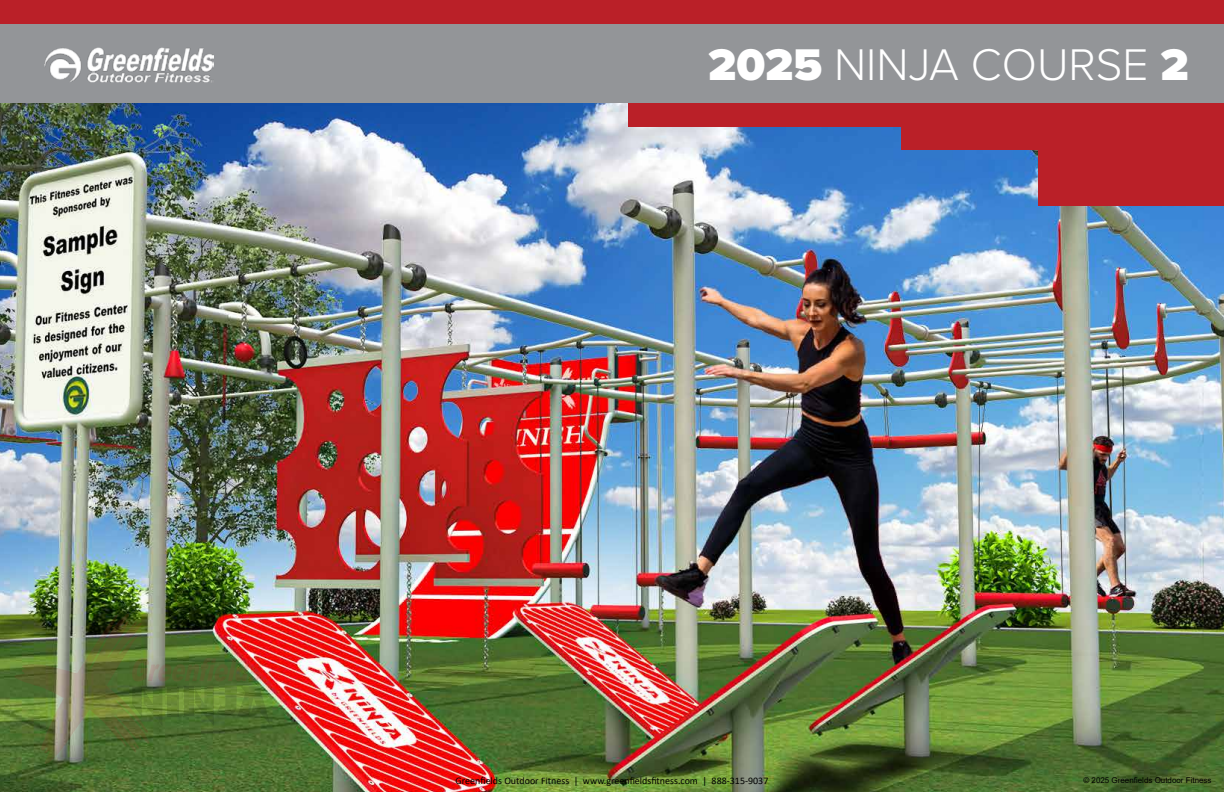
<style>
.page{position:relative;width:1224px;height:792px;background:#fff}
.page>*{position:absolute;margin:0;border:0;box-sizing:border-box;transform-origin:0 0}
.t1{font:300 46px "Proxima Nova";color:#fff}
.t2{font:10px "Calibri";color:#000}
.t3{font:8px "Arial";color:#000}
.s1{font-weight:900}
</style>
<div class="page">
<img style="left:0;top:103px;width:1224px;height:689px">
<div style="left:0;top:24px;width:1224px;height:79px;background:#939598"></div>
<div style="left:628px;top:103px;width:596px;height:24px;background:#ba2028"></div>
<div style="left:901px;top:126px;width:323px;height:23px;background:#ba2028"></div>
<div style="left:1038px;top:148px;width:186px;height:58px;background:#ba2028"></div>
<div style="left:0;top:0;width:1224px;height:24px;background:#ba2028"></div>
<img style="left:14px;top:613px;width:257px;height:151px">
<img style="left:44px;top:48px;width:170px;height:35px">
<h1 class="t1" style="left:708px;top:31px;width:482px"><span class="s1">2025</span> NINJA COURSE <span class="s1">2</span></h1>
<p class="t2" style="left:456px;top:773px;width:314px">Greenfields Outdoor Fitness | www.greenfieldsfitness.com | 888-315-9037</p>
<p class="t3" style="left:1083px;top:774px;width:130px">© 2025 Greenfields Outdoor Fitness</p>
</div>
